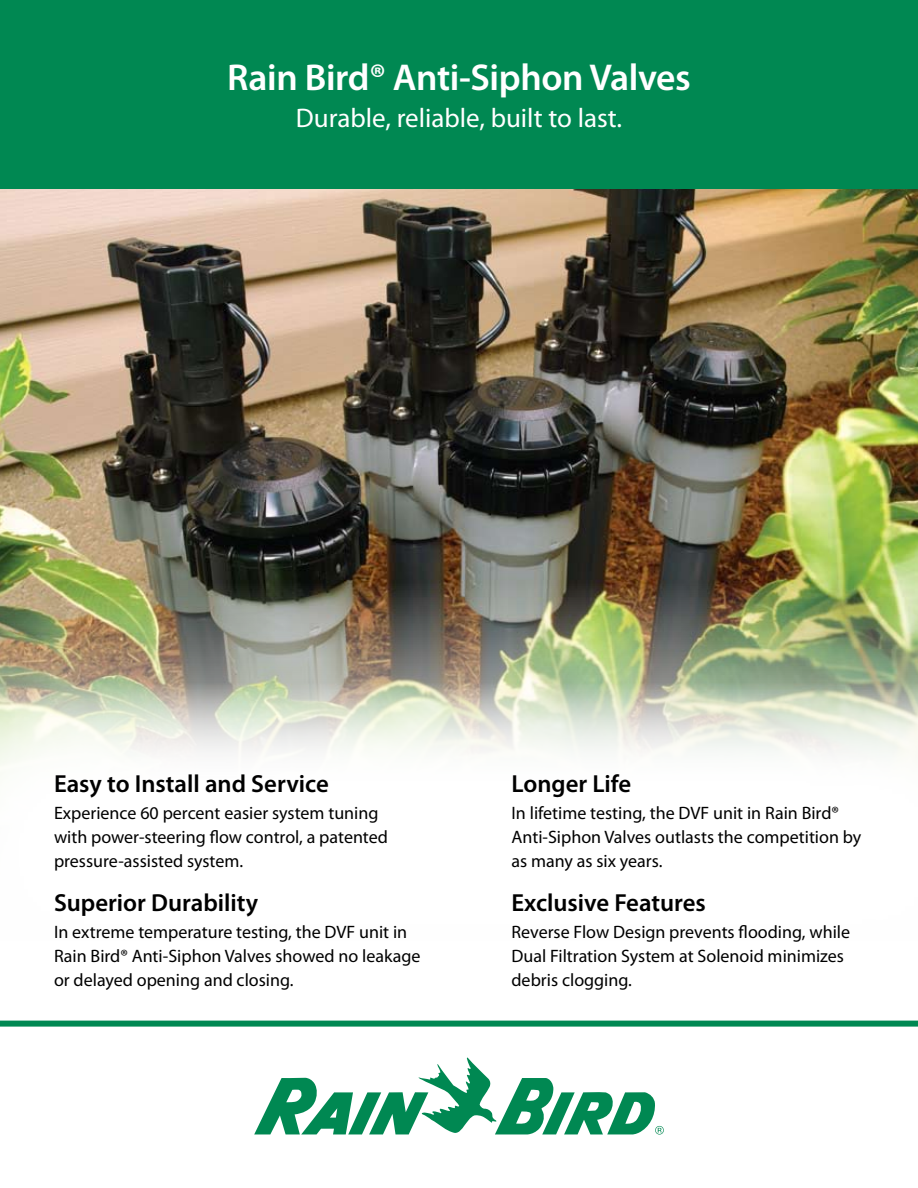
<style>
.page{position:relative;width:918px;height:1188px;background:#fff}
.page>*{position:absolute;margin:0;border:0;box-sizing:border-box;transform-origin:0 0}
.t1{font:600 37.5px "Myriad Pro";letter-spacing:-.01em;color:#fff}
.t2{font:27px "Myriad Pro";color:#fff}
.t3{font:600 24.75px "Myriad Pro";color:#000}
.t4{font:18px/24px "Myriad Pro";color:#000}
</style>
<div class="page">
<img style="left:0;top:189px;width:918px;height:391px">
<div style="left:0;top:0;width:918px;height:189px;background:#008852"></div>
<img style="left:0;top:580px;width:918px;height:103px">
<svg style="left:0;top:683px;width:918px;height:338px"></svg>
<svg style="left:254px;top:1058px;width:410px;height:77px"></svg>
<div style="left:0;top:1021px;width:918px;height:6px;background:#008852"></div>
<h1 class="t1" style="left:227px;top:53px;width:465px">Rain Bird® Anti-Siphon Valves</h1>
<h2 class="t2" style="left:296px;top:101px;width:328px">Durable, reliable, built to last.</h2>
<h3 class="t3" style="left:54px;top:768px;width:276px">Easy to Install and Service</h3>
<p class="t4" style="left:54px;top:801px;width:335px">Experience 60 percent easier system tuning with power‑steering flow control, a patented pressure‑assisted system.</p>
<h3 class="t3" style="left:54px;top:887px;width:206px">Superior Durability</h3>
<p class="t4" style="left:54px;top:920px;width:368px">In extreme temperature testing, the DVF unit in<br>Rain Bird® Anti‑Siphon Valves showed no leakage or delayed opening and closing.</p>
<h3 class="t3" style="left:512px;top:768px;width:121px">Longer Life</h3>
<p class="t4" style="left:512px;top:801px;width:351px">In lifetime testing, the DVF unit in Rain Bird®<br>Anti‑Siphon Valves outlasts the competition by as many as six years.</p>
<h3 class="t3" style="left:512px;top:887px;width:196px">Exclusive Features</h3>
<p class="t4" style="left:512px;top:920px;width:340px">Reverse Flow Design prevents flooding, while<br>Dual Filtration System at Solenoid minimizes debris clogging.</p>
</div>
